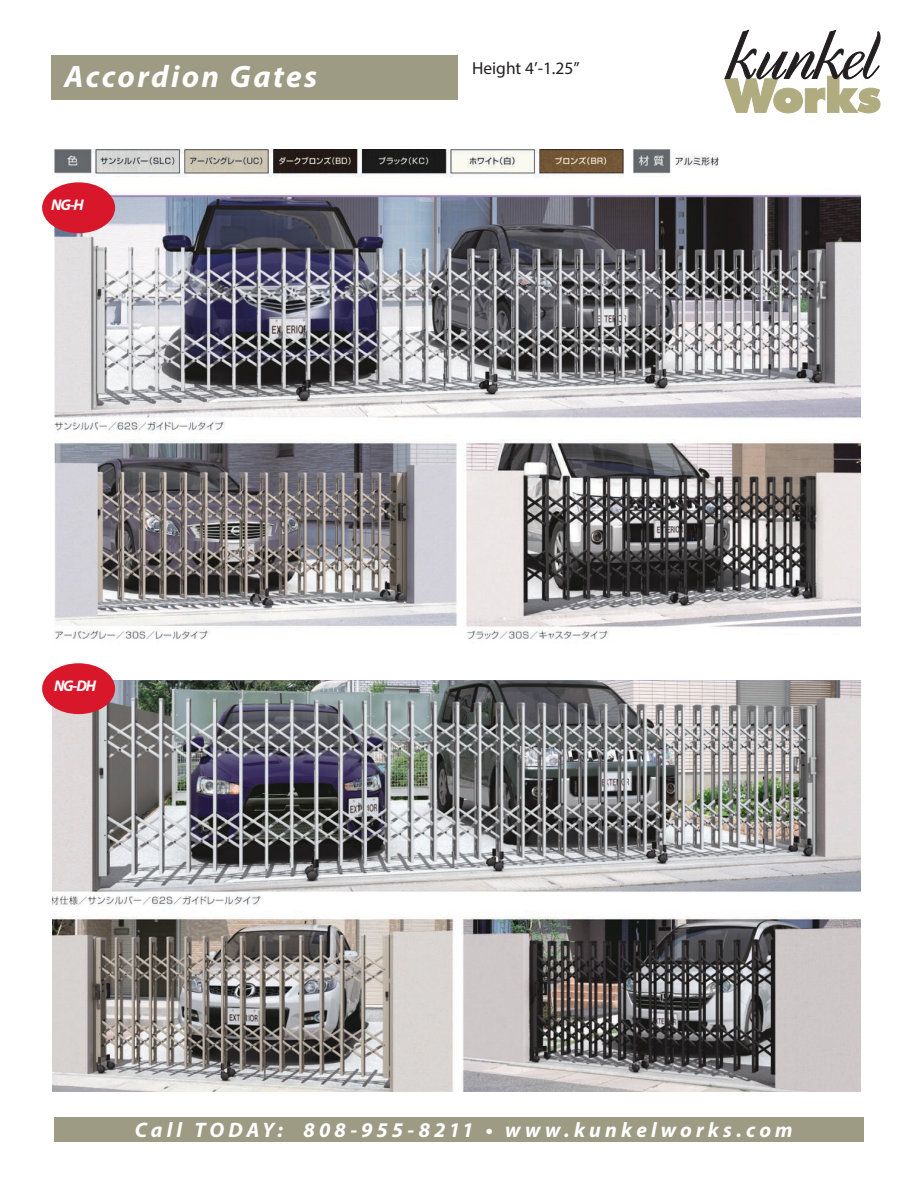
<style>
.page{position:relative;width:918px;height:1188px;background:#fff}
.page>*{position:absolute;margin:0;border:0;box-sizing:border-box;transform-origin:0 0}
.t1{font:italic 700 31.2px "Myriad Pro";letter-spacing:.075em;color:#fff}
.t2{font:italic 700 21px "Myriad Pro";letter-spacing:.195em;color:#fff}
.Boxy_Type{font:17.4px "Myriad Pro";color:#231f20}
.small_print{font:italic 700 15.45px "Myriad Pro";color:#fff}
</style>
<div class="page">
<div style="left:54px;top:1118px;width:810px;height:24px;background:#9d9b84"></div>
<div style="left:52px;top:55px;width:406px;height:45px;background:#9d9b84"></div>
<img style="left:54px;top:149px;width:807px;height:491px">
<div style="left:42px;top:182px;width:73px;height:51px;background:#d8182a;border-radius:50%"></div>
<svg style="left:724px;top:30px;width:156px;height:83px"></svg>
<img style="left:52px;top:680px;width:809px;height:411px">
<div style="left:42px;top:663px;width:73px;height:51px;background:#d8182a;border-radius:50%"></div>
<p class="t1" style="left:64px;top:57px;width:254px">Accordion Gates</p>
<p class="small_print" style="left:51px;top:195px;width:34px">NG-H</p>
<p class="Boxy_Type" style="left:472px;top:58px;width:109px">Height 4’-1.25”</p>
<p class="small_print" style="left:54px;top:676px;width:44px">NG-DH</p>
<p class="t2" style="left:135px;top:1116px;width:659px">Call TODAY: 808-955-8211 • www.kunkelworks.com</p>
</div>
